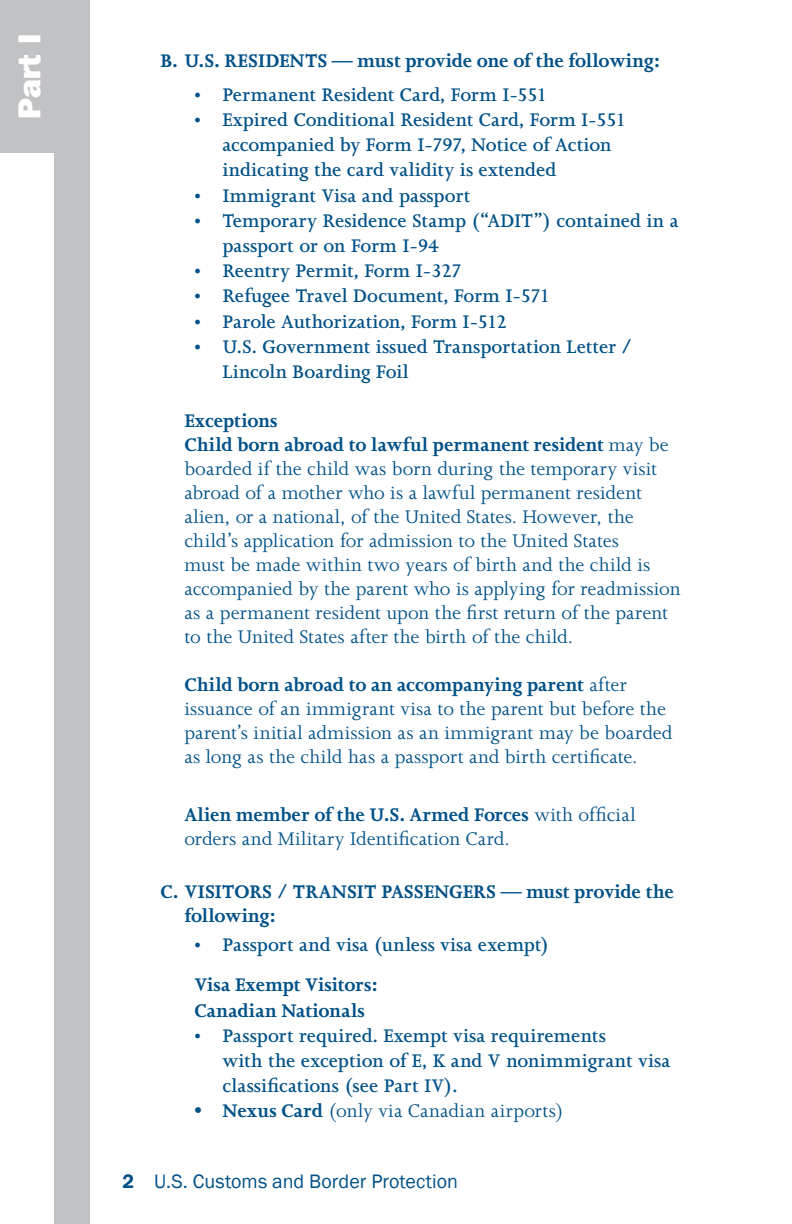
<style>
.page{position:relative;width:792px;height:1224px;background:#fff}
.page>*{position:absolute;margin:0;border:0;box-sizing:border-box;transform-origin:0 0}
.t1{font:800 32px "Franklin Gothic";color:#fff}
.Subset_1{font:21px/24px "Joanna";letter-spacing:.005em;color:#005187}
.Subset_2{font:600 21px/25.2px "Joanna";letter-spacing:.005em;color:#005187}
.Subset_1-2{font:700 21px/24px "Joanna";letter-spacing:-.005em;color:#005187}
.Subset_2-2{font:700 21px "Joanna";letter-spacing:.005em;color:#005187}
.Subset_2-3{font:21px "Joanna";letter-spacing:.01em;color:#005187}
.t2{font:20px "Franklin Gothic";color:#005187}
.s1{font-weight:700}
.s2{font-weight:600}
</style>
<div class="page">
<div style="left:0;top:0;width:56px;height:152px;background:#c1c2c4"></div>
<div style="left:54px;top:0;width:36px;height:1224px;background:#c1c2c4"></div>
<h1 class="t1" style="left:11px;top:119px;width:86px;rotate:-90deg">Part I</h1>
<p class="Subset_1-2" style="left:160px;top:48px;width:501px">B. U.S. RESIDENTS — must provide one of the following:</p>
<p class="Subset_2" style="left:194px;top:82px;width:355px">• Permanent Resident Card, Form I-551</p>
<p class="Subset_2" style="left:222px;top:107px;width:405px;text-indent:-28px">• Expired Conditional Resident Card, Form I-551 accompanied by Form I-797, Notice of Action indicating the card validity is extended</p>
<p class="Subset_2" style="left:194px;top:183px;width:278px">• Immigrant Visa and passport</p>
<p class="Subset_2" style="left:222px;top:208px;width:458px;text-indent:-28px">• Temporary Residence Stamp (“ADIT”) contained in a passport or on Form I-94</p>
<p class="Subset_2" style="left:194px;top:258px;width:269px">• Reentry Permit, Form I-327</p>
<p class="Subset_2" style="left:194px;top:284px;width:358px">• Refugee Travel Document, Form I-571</p>
<p class="Subset_2" style="left:194px;top:309px;width:314px">• Parole Authorization, Form I-512</p>
<p class="Subset_2" style="left:222px;top:334px;width:412px;text-indent:-28px">• U.S. Government issued Transportation Letter /<br>Lincoln Boarding Foil</p>
<p class="Subset_1" style="left:184px;top:409px;width:498px"><span class="s1">Exceptions<br>Child born abroad to lawful permanent resident</span> may be boarded if the child was born during the temporary visit abroad of a mother who is a lawful permanent resident alien, or a national, of the United States. However, the child’s application for admission to the United States<br>must be made within two years of birth and the child is accompanied by the parent who is applying for readmission as a permanent resident upon the first return of the parent to the United States after the birth of the child.</p>
<p class="Subset_1" style="left:184px;top:673px;width:490px"><span class="s1">Child born abroad to an accompanying parent</span> after issuance of an immigrant visa to the parent but before the parent’s initial admission as an immigrant may be boarded as long as the child has a passport and birth certificate.</p>
<p class="Subset_1" style="left:184px;top:803px;width:453px"><span class="s1">Alien member of the U.S. Armed Forces</span> with official orders and Military Identification Card.</p>
<p class="Subset_1-2" style="left:184px;top:880px;width:491px;text-indent:-24px">C. VISITORS / TRANSIT PASSENGERS — must provide the following:</p>
<p class="Subset_2" style="left:194px;top:933px;width:356px">• Passport and visa (unless visa exempt)</p>
<p class="Subset_2-2" style="left:194px;top:974px;width:185px">Visa Exempt Visitors:</p>
<p class="Subset_2-2" style="left:194px;top:999px;width:172px">Canadian Nationals</p>
<p class="Subset_2" style="left:194px;top:1023px;width:413px">• Passport required. Exempt visa requirements</p>
<p class="Subset_2" style="left:222px;top:1048px;width:450px">with the exception of E, K and V nonimmigrant visa</p>
<p class="Subset_2" style="left:222px;top:1073px;width:237px">classifications (see Part IV).</p>
<p class="Subset_2-3" style="left:194px;top:1100px;width:371px"><span class="s1">• Nexus Card</span> (only via Canadian airports)</p>
<p class="t2" style="left:122px;top:1169px;width:337px"><span class="s2">2</span> U.S. Customs and Border Protection</p>
</div>
